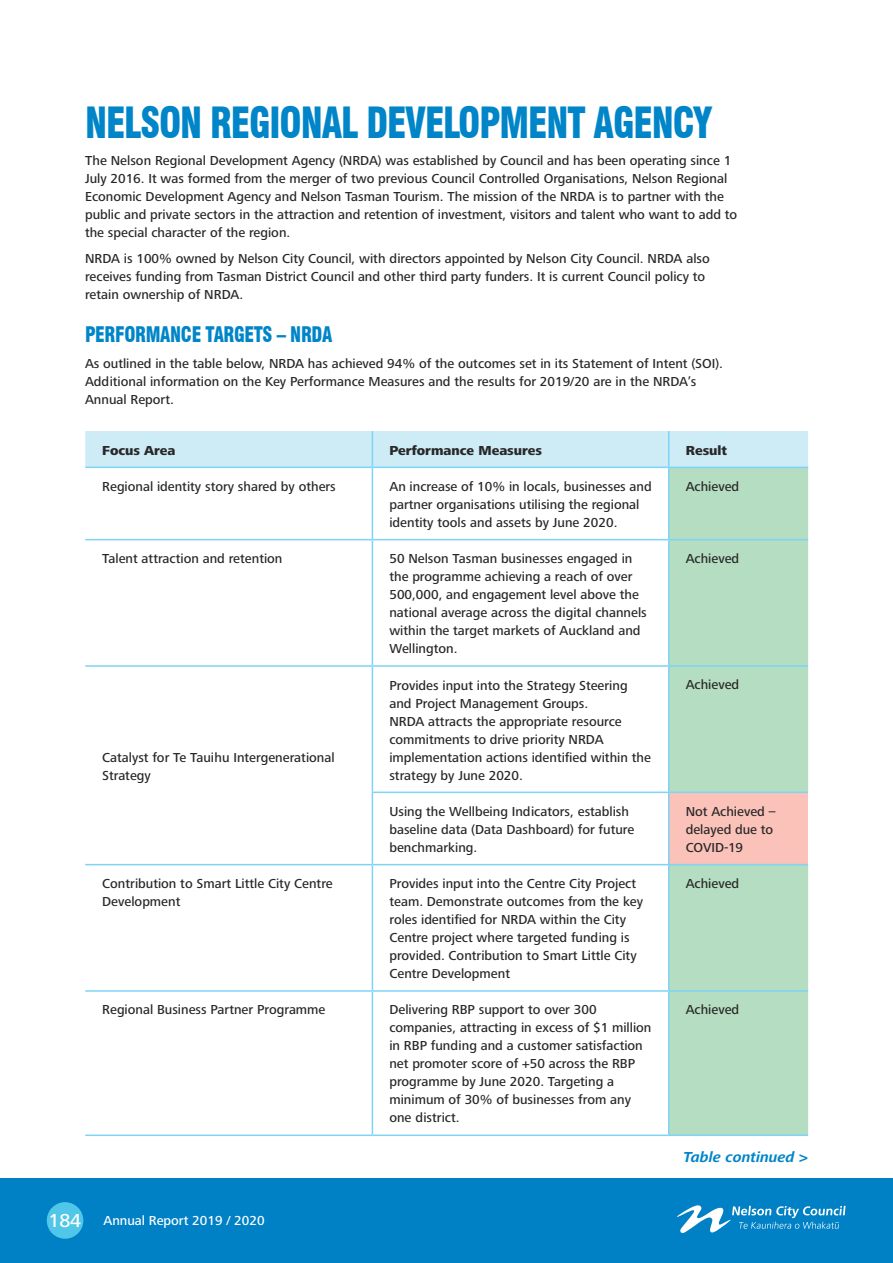
<style>
.page{position:relative;width:893px;height:1263px;background:#fff}
.page>*{position:absolute;margin:0;border:0;box-sizing:border-box;transform-origin:0 0}
.t1{font:900 condensed 42px "Swiss 721 BT";letter-spacing:-.03em;color:#0085c8;scale:.89 1}
.t2{font:900 condensed 21px "Swiss 721 BT";letter-spacing:-.02em;color:#0085c8;scale:.89 1}
.t3{font:italic 700 15px "Frutiger Next";color:#0085c8}
.t4{font:500 13.5px/18px "Frutiger Next";color:#292829}
.t5{font:800 13.5px "Frutiger Next";color:#292829}
.t6{font:500 13.5px "Frutiger Next";color:#fff}
.s1{font-size:19.5px}
</style>
<div class="page">
<div style="left:85px;top:431px;width:723px;height:36px;background:#ceecf6"></div>
<div style="left:669px;top:468px;width:139px;height:666px;background:#b4ddc1"></div>
<div style="left:669px;top:792px;width:139px;height:73px;background:#fac2b8"></div>
<hr style="left:85px;top:539px;width:287px;height:1px;background:#7ed3f7">
<hr style="left:372px;top:540px;width:1px;height:125px;background:#7ed3f7">
<hr style="left:85px;top:665px;width:287px;height:2px;background:#7ed3f7">
<hr style="left:372px;top:667px;width:1px;height:124px;background:#7ed3f7">
<hr style="left:372px;top:793px;width:1px;height:71px;background:#7ed3f7">
<hr style="left:85px;top:864px;width:287px;height:1px;background:#7ed3f7">
<hr style="left:372px;top:865px;width:1px;height:125px;background:#7ed3f7">
<hr style="left:85px;top:990px;width:287px;height:2px;background:#7ed3f7">
<hr style="left:372px;top:992px;width:1px;height:142px;background:#7ed3f7">
<hr style="left:85px;top:1134px;width:287px;height:2px;background:#7ed3f7">
<hr style="left:372px;top:431px;width:1px;height:36px;background:#7ed3f7">
<hr style="left:668px;top:431px;width:1px;height:36px;background:#7ed3f7">
<hr style="left:85px;top:467px;width:287px;height:1px;background:#7ed3f7">
<hr style="left:372px;top:467px;width:297px;height:1px;background:#7ed3f7">
<hr style="left:372px;top:468px;width:1px;height:71px;background:#7ed3f7">
<hr style="left:669px;top:467px;width:139px;height:1px;background:#7ed3f7">
<hr style="left:669px;top:1134px;width:139px;height:2px;background:#7ed3f7">
<hr style="left:372px;top:1134px;width:297px;height:2px;background:#7ed3f7">
<hr style="left:668px;top:468px;width:1px;height:71px;background:#7ed3f7">
<hr style="left:669px;top:539px;width:139px;height:1px;background:#7ed3f7">
<hr style="left:668px;top:540px;width:1px;height:125px;background:#7ed3f7">
<hr style="left:669px;top:665px;width:139px;height:2px;background:#7ed3f7">
<hr style="left:668px;top:667px;width:1px;height:124px;background:#7ed3f7">
<hr style="left:668px;top:793px;width:1px;height:71px;background:#7ed3f7">
<hr style="left:669px;top:864px;width:139px;height:1px;background:#7ed3f7">
<hr style="left:668px;top:865px;width:1px;height:125px;background:#7ed3f7">
<hr style="left:669px;top:990px;width:139px;height:2px;background:#7ed3f7">
<hr style="left:668px;top:992px;width:1px;height:142px;background:#7ed3f7">
<hr style="left:669px;top:791px;width:139px;height:2px;background:#7ed3f7">
<hr style="left:372px;top:539px;width:297px;height:1px;background:#7ed3f7">
<hr style="left:372px;top:665px;width:297px;height:2px;background:#7ed3f7">
<hr style="left:372px;top:791px;width:297px;height:2px;background:#7ed3f7">
<hr style="left:372px;top:864px;width:297px;height:1px;background:#7ed3f7">
<hr style="left:372px;top:990px;width:297px;height:2px;background:#7ed3f7">
<div style="left:0;top:1178px;width:893px;height:85px;background:#0081c6"></div>
<div style="left:47px;top:1202px;width:36px;height:37px;background:#50c7e8;border-radius:50%"></div>
<svg style="left:677px;top:1205px;width:168px;height:28px"></svg>
<h1 class="t1" style="left:85px;top:98px;width:706px">NELSON REGIONAL DEVELOPMENT AGENCY</h1>
<p class="t4" style="left:85px;top:151px;width:654px">The Nelson Regional Development Agency (NRDA) was established by Council and has been operating since 1<br>July 2016. It was formed from the merger of two previous Council Controlled Organisations, Nelson Regional Economic Development Agency and Nelson Tasman Tourism. The mission of the NRDA is to partner with the public and private sectors in the attraction and retention of investment, visitors and talent who want to add to the special character of the region.</p>
<p class="t4" style="left:85px;top:250px;width:626px">NRDA is 100% owned by Nelson City Council, with directors appointed by Nelson City Council. NRDA also receives funding from Tasman District Council and other third party funders. It is current Council policy to retain ownership of NRDA.</p>
<h2 class="t2" style="left:85px;top:321px;width:279px">PERFORMANCE TARGETS – NRDA</h2>
<p class="t4" style="left:85px;top:354px;width:639px">As outlined in the table below, NRDA has achieved 94% of the outcomes set in its Statement of Intent (SOI).<br>Additional information on the Key Performance Measures and the results for 2019/20 are in the NRDA’s<br>Annual Report.</p>
<p class="t5" style="left:102px;top:442px;width:75px">Focus Area</p>
<p class="t5" style="left:389px;top:442px;width:154px">Performance Measures</p>
<p class="t5" style="left:686px;top:442px;width:43px">Result</p>
<p class="t4" style="left:102px;top:477px;width:235px">Regional identity story shared by others</p>
<p class="t4" style="left:389px;top:477px;width:264px">An increase of 10% in locals, businesses and partner organisations utilising the regional identity tools and assets by June 2020.</p>
<p class="t4" style="left:686px;top:477px;width:55px">Achieved</p>
<p class="t4" style="left:102px;top:550px;width:182px">Talent attraction and retention</p>
<p class="t4" style="left:389px;top:550px;width:259px">50 Nelson Tasman businesses engaged in the programme achieving a reach of over 500,000, and engagement level above the national average across the digital channels within the target markets of Auckland and Wellington.</p>
<p class="t4" style="left:686px;top:550px;width:55px">Achieved</p>
<p class="t4" style="left:102px;top:748px;width:234px">Catalyst for Te Tauihu Intergenerational<br>Strategy</p>
<p class="t4" style="left:389px;top:676px;width:263px">Provides input into the Strategy Steering and Project Management Groups.<br>NRDA attracts the appropriate resource commitments to drive priority NRDA implementation actions identified within the strategy by June 2020.</p>
<p class="t4" style="left:686px;top:676px;width:55px">Achieved</p>
<p class="t4" style="left:389px;top:802px;width:246px">Using the Wellbeing Indicators, establish baseline data (Data Dashboard) for future benchmarking.</p>
<p class="t4" style="left:686px;top:802px;width:91px">Not Achieved – delayed due to<br>COVID-19</p>
<p class="t4" style="left:102px;top:875px;width:232px">Contribution to Smart Little City Centre<br>Development</p>
<p class="t4" style="left:389px;top:875px;width:255px">Provides input into the Centre City Project team. Demonstrate outcomes from the key roles identified for NRDA within the City Centre project where targeted funding is provided. Contribution to Smart Little City Centre Development</p>
<p class="t4" style="left:686px;top:874px;width:55px">Achieved</p>
<p class="t4" style="left:102px;top:1001px;width:225px">Regional Business Partner Programme</p>
<p class="t4" style="left:389px;top:1001px;width:264px">Delivering RBP support to over 300 companies, attracting in excess of $1 million in RBP funding and a customer satisfaction net promoter score of +50 across the RBP programme by June 2020. Targeting a minimum of 30% of businesses from any one district.</p>
<p class="t4" style="left:686px;top:1001px;width:55px">Achieved</p>
<p class="t3" style="left:683px;top:1148px;width:126px">Table continued &gt;</p>
<p class="t6" style="left:48px;top:1213px;width:218px"><span class="s1">184</span> Annual Report 2019 / 2020</p>
</div>
